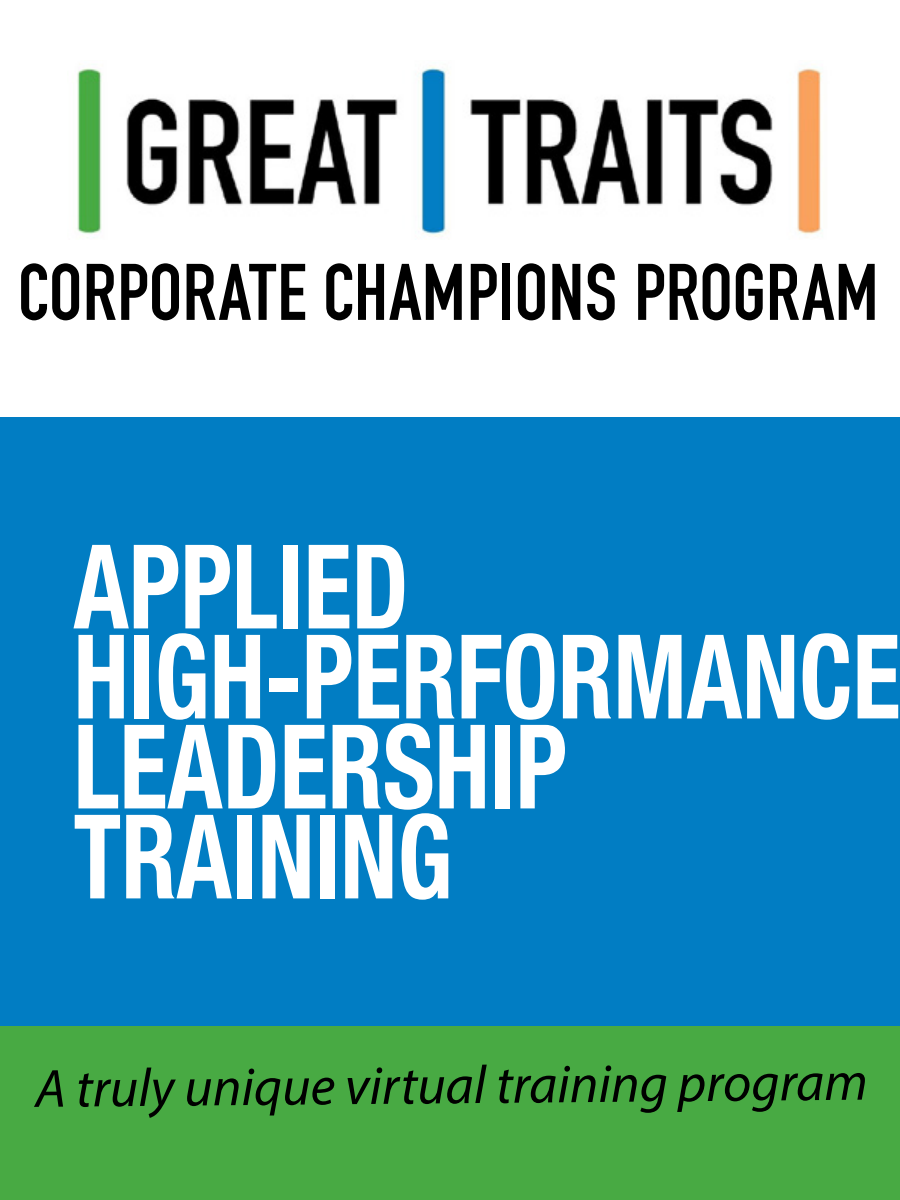
<style>
.page{position:relative;width:900px;height:1200px;background:#fff}
.page>*{position:absolute;margin:0;border:0;box-sizing:border-box;transform-origin:0 0}
.t1{font:700 condensed 117px/90px "Helvetica Neue";color:#fff;scale:.85 1}
.t2{font:84px "Engschrift DIND";color:#000}
.t3{font:italic 54px "Myriad Pro";color:#000}
</style>
<div class="page">
<div style="left:0;top:417px;width:900px;height:783px;background:#017dc3"></div>
<img style="left:77px;top:66px;width:746px;height:171px">
<div style="left:0;top:1026px;width:900px;height:174px;background:#48aa43"></div>
<p class="t2" style="left:18px;top:247px;width:863px">CORPORATE CHAMPIONS PROGRAM</p>
<p class="t1" style="left:74px;top:534px;width:974px">APPLIED<br>HIGH-PERFORMANCE<br>LEADERSHIP<br>TRAINING</p>
<p class="t3" style="left:35px;top:1059px;width:834px;rotate:-1deg">A truly unique virtual training program</p>
</div>
